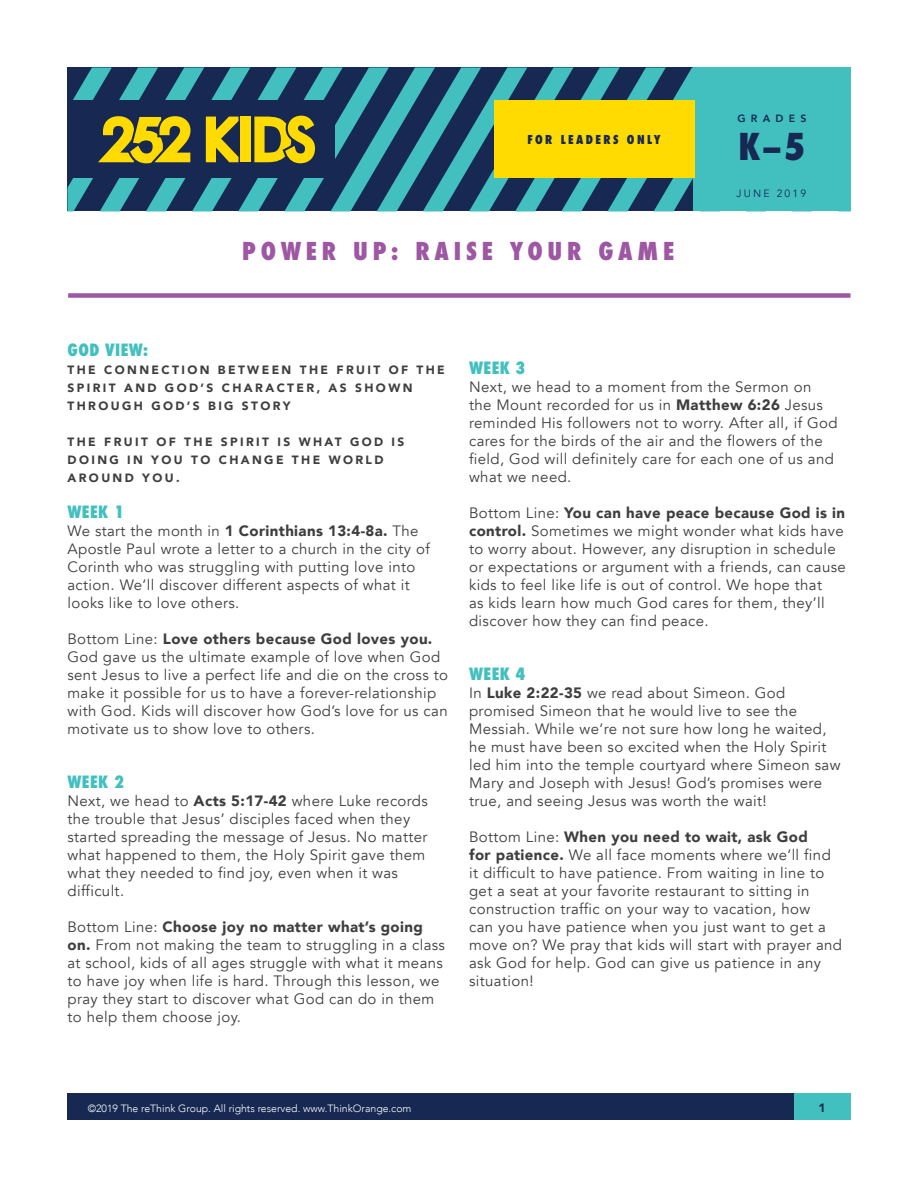
<style>
.page{position:relative;width:918px;height:1188px;background:#fff}
.page>*{position:absolute;margin:0;border:0;box-sizing:border-box;transform-origin:0 0}
.t1{font:800 condensed 36px "Futura";color:#172953}
.t2{font:800 condensed 24px "Futura";letter-spacing:.2em;color:#9d57a3}
.t3{font:800 condensed 16.5px "Futura";letter-spacing:.025em;color:#42c0bf}
.t4{font:15px/18px "Avenir";letter-spacing:.025em;color:#3e3e3f}
.t5{font:900 12px/18px "Avenir";letter-spacing:.2em;color:#3e3e3f}
.t6{font:800 condensed 12px "Futura";letter-spacing:.2em;color:#172953}
.t7{font:900 12px "Avenir";color:#172953}
.t8{font:300 10.5px "Avenir";color:#fff}
.t9{font:10.5px "Avenir";letter-spacing:.2em;color:#172953}
.t10{font:800 10.5px "Avenir";letter-spacing:.5em;color:#172953}
.s1{font-weight:900}
</style>
<div class="page">
<svg style="left:67px;top:68px;width:784px;height:144px;background:#3b7c81"></svg>
<div style="left:68px;top:1094px;width:782px;height:26px;background:#172953"></div>
<div style="left:794px;top:1094px;width:56px;height:26px;background:#42c0bf"></div>
<div style="left:494px;top:101px;width:201px;height:77px;background:#ffdb01"></div>
<div style="left:68px;top:293px;width:783px;height:5px;background:#9d57a3"></div>
<p class="t6" style="left:527px;top:132px;width:135px">FOR LEADERS ONLY</p>
<p class="t2" style="left:242px;top:235px;width:433px">POWER UP: RAISE YOUR GAME</p>
<p class="t10" style="left:737px;top:110px;width:71px">GRADES</p>
<h1 class="t1" style="left:738px;top:122px;width:69px">K–5</h1>
<p class="t9" style="left:737px;top:187px;width:71px">JUNE 2019</p>
<p class="t3" style="left:68px;top:338px;width:82px">GOD VIEW:</p>
<p class="t5" style="left:68px;top:360px;width:379px">THE CONNECTION BETWEEN THE FRUIT OF THE<br>SPIRIT AND GOD’S CHARACTER, AS SHOWN<br>THROUGH GOD’S BIG STORY</p>
<p class="t5" style="left:68px;top:432px;width:338px">THE FRUIT OF THE SPIRIT IS WHAT GOD IS<br>DOING IN YOU TO CHANGE THE WORLD<br>AROUND YOU.</p>
<p class="t3" style="left:68px;top:500px;width:58px">WEEK 1</p>
<p class="t4" style="left:68px;top:522px;width:364px">We start the month in <span class="s1">1 Corinthians 13:4-8a.</span> The Apostle Paul wrote a letter to a church in the city of Corinth who was struggling with putting love into action. We’ll discover different aspects of what it looks like to love others.</p>
<p class="t4" style="left:68px;top:630px;width:382px">Bottom Line: <span class="s1">Love others because God loves you.<br></span>God gave us the ultimate example of love when God sent Jesus to live a perfect life and die on the cross to make it possible for us to have a forever-relationship with God. Kids will discover how God’s love for us can motivate us to show love to others.</p>
<p class="t3" style="left:68px;top:770px;width:58px">WEEK 2</p>
<p class="t4" style="left:68px;top:792px;width:362px">Next, we head to <span class="s1">Acts 5:17-42</span> where Luke records the trouble that Jesus’ disciples faced when they started spreading the message of Jesus. No matter what happened to them, the Holy Spirit gave them what they needed to find joy, even when it was difficult.</p>
<p class="t4" style="left:68px;top:918px;width:379px">Bottom Line: <span class="s1">Choose joy no matter what’s going on.</span> From not making the team to struggling in a class at school, kids of all ages struggle with what it means to have joy when life is hard. Through this lesson, we pray they start to discover what God can do in them to help them choose joy.</p>
<p class="t3" style="left:469px;top:356px;width:58px">WEEK 3</p>
<p class="t4" style="left:469px;top:378px;width:370px">Next, we head to a moment from the Sermon on the Mount recorded for us in <span class="s1">Matthew 6:26</span> Jesus reminded His followers not to worry. After all, if God cares for the birds of the air and the flowers of the field, God will definitely care for each one of us and what we need.</p>
<p class="t4" style="left:469px;top:504px;width:378px">Bottom Line: <span class="s1">You can have peace because God is in control.</span> Sometimes we might wonder what kids have to worry about. However, any disruption in schedule or expectations or argument with a friends, can cause kids to feel like life is out of control. We hope that<br>as kids learn how much God cares for them, they’ll discover how they can find peace.</p>
<p class="t3" style="left:469px;top:662px;width:58px">WEEK 4</p>
<p class="t4" style="left:469px;top:684px;width:373px">In <span class="s1">Luke 2:22-35</span> we read about Simeon. God promised Simeon that he would live to see the Messiah. While we’re not sure how long he waited, he must have been so excited when the Holy Spirit led him into the temple courtyard where Simeon saw Mary and Joseph with Jesus! God’s promises were true, and seeing Jesus was worth the wait!</p>
<p class="t4" style="left:469px;top:828px;width:375px">Bottom Line: <span class="s1">When you need to wait, ask God<br>for patience.</span> We all face moments where we’ll find it difficult to have patience. From waiting in line to get a seat at your favorite restaurant to sitting in construction traffic on your way to vacation, how<br>can you have patience when you just want to get a move on? We pray that kids will start with prayer and ask God for help. God can give us patience in any situation!</p>
<p class="t8" style="left:88px;top:1102px;width:325px">©2019 The reThink Group. All rights reserved. www.ThinkOrange.com</p>
<p class="t7" style="left:819px;top:1097px;width:9px">1</p>
</div>
